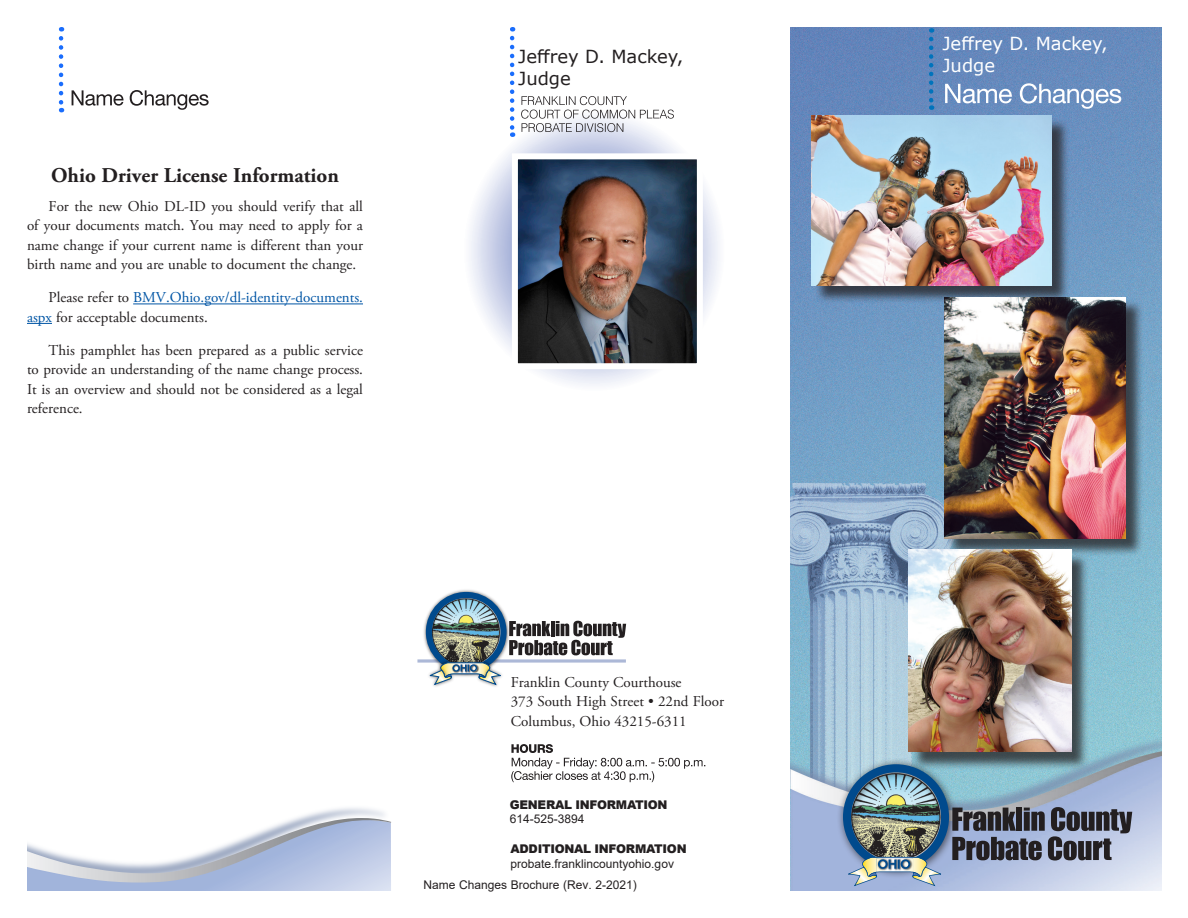
<style>
.page{position:relative;width:1188px;height:918px;background:#fff}
.page>*{position:absolute;margin:0;border:0;box-sizing:border-box;transform-origin:0 0}
.Heading_1{font:700 21px "Adobe Garamond Pro";color:#231f20}
.t1{font:18px/21.6px "Verdana";color:#fff}
.t2{font:18px/21.6px "Verdana";color:#231f20}
.Paragraph_Style_1{font:15px/19.5px "Adobe Garamond Pro";color:#231f20;text-align:justify}
.Paragraph_Style_1-2{font:15px/19.5px "Adobe Garamond Pro";color:#0155a5}
.t3{font:12px "Arial";color:#231f20}
.t4{font:900 12px "Arial";letter-spacing:-.025em;color:#231f20}
.s1{color:#231f20}
</style>
<div class="page">
<img style="left:790px;top:27px;width:372px;height:864px">
<svg style="left:929px;top:39px;width:4px;height:71px"></svg>
<svg style="left:510px;top:38px;width:4px;height:72px"></svg>
<svg style="left:59px;top:38px;width:4px;height:74px"></svg>
<svg style="left:27px;top:818px;width:364px;height:66px"></svg>
<svg style="left:417px;top:659px;width:209px;height:4px"></svg>
<svg style="left:511px;top:621px;width:115px;height:34px"></svg>
<img style="left:421px;top:590px;width:90px;height:73px">
<div style="left:426px;top:592px;width:81px;height:80px;border:6px solid #004a8d;border-radius:50%"></div>
<img style="left:436px;top:658px;width:59px;height:4px">
<img style="left:433px;top:685px;width:64px;height:2px">
<svg style="left:427px;top:662px;width:76px;height:23px"></svg>
<div style="left:836px;top:757px;width:122px;height:122px;background:#231f20;opacity:.75"></div>
<img style="left:843px;top:764px;width:289px;height:122px">
<svg style="left:945px;top:83px;width:176px;height:26px"></svg>
<svg style="left:72px;top:90px;width:137px;height:20px"></svg>
<div style="left:814px;top:118px;width:256px;height:186px;background:#231f20;opacity:.75"></div>
<img style="left:812px;top:116px;width:239px;height:169px">
<div style="left:947px;top:299px;width:197px;height:258px;background:#231f20;opacity:.75"></div>
<img style="left:944px;top:297px;width:181px;height:242px">
<div style="left:911px;top:552px;width:179px;height:218px;background:#231f20;opacity:.75"></div>
<img style="left:909px;top:550px;width:162px;height:202px">
<hr style="left:133px;top:304px;width:230px;height:1px;background:#0155a5">
<svg style="left:27px;top:323px;width:25px;height:1px"></svg>
<svg style="left:470px;top:110px;width:249px;height:275px"></svg>
<svg style="left:511px;top:744px;width:194px;height:38px"></svg>
<svg style="left:521px;top:96px;width:153px;height:36px"></svg>
<img style="left:519px;top:160px;width:177px;height:202px">
<div style="left:512px;top:153px;width:191px;height:216px;border:6px solid #fff"></div>
<p class="Heading_1" style="left:51px;top:164px;width:289px">Ohio Driver License Information</p>
<p class="Paragraph_Style_1" style="left:27px;top:197px;width:338px;text-indent:22px">For the new Ohio DL-ID you should verify that all of your documents match. You may need to apply for a name change if your current name is different than your birth name and you are unable to document the change.</p>
<p class="Paragraph_Style_1-2" style="left:27px;top:288px;width:338px;text-indent:22px"><span class="s1">Please refer to</span> BMV.Ohio.gov/dl-identity-documents. aspx <span class="s1">for acceptable documents.</span></p>
<p class="Paragraph_Style_1" style="left:27px;top:341px;width:338px;text-indent:22px">This pamphlet has been prepared as a public service to provide an understanding of the name change process.<br>It is an overview and should not be considered as a legal reference.</p>
<p class="t2" style="left:518px;top:46px;width:167px">Jeffrey D. Mackey,<br>Judge</p>
<p class="Paragraph_Style_1" style="left:511px;top:673px;width:172px">Franklin County Courthouse</p>
<p class="Paragraph_Style_1" style="left:511px;top:692px;width:215px">373 South High Street • 22nd Floor</p>
<p class="Paragraph_Style_1" style="left:511px;top:712px;width:178px">Columbus, Ohio 43215-6311</p>
<p class="t4" style="left:510px;top:796px;width:159px">GENERAL INFORMATION</p>
<p class="t3" style="left:510px;top:810px;width:76px">614-525-3894</p>
<p class="t4" style="left:511px;top:840px;width:178px">ADDITIONAL INFORMATION</p>
<p class="t3" style="left:511px;top:855px;width:165px">probate.franklincountyohio.gov</p>
<p class="t3" style="left:424px;top:877px;width:215px">Name Changes Brochure (Rev. 2-2021)</p>
<p class="t1" style="left:942px;top:32px;width:167px">Jeffrey D. Mackey,<br>Judge</p>
</div>
